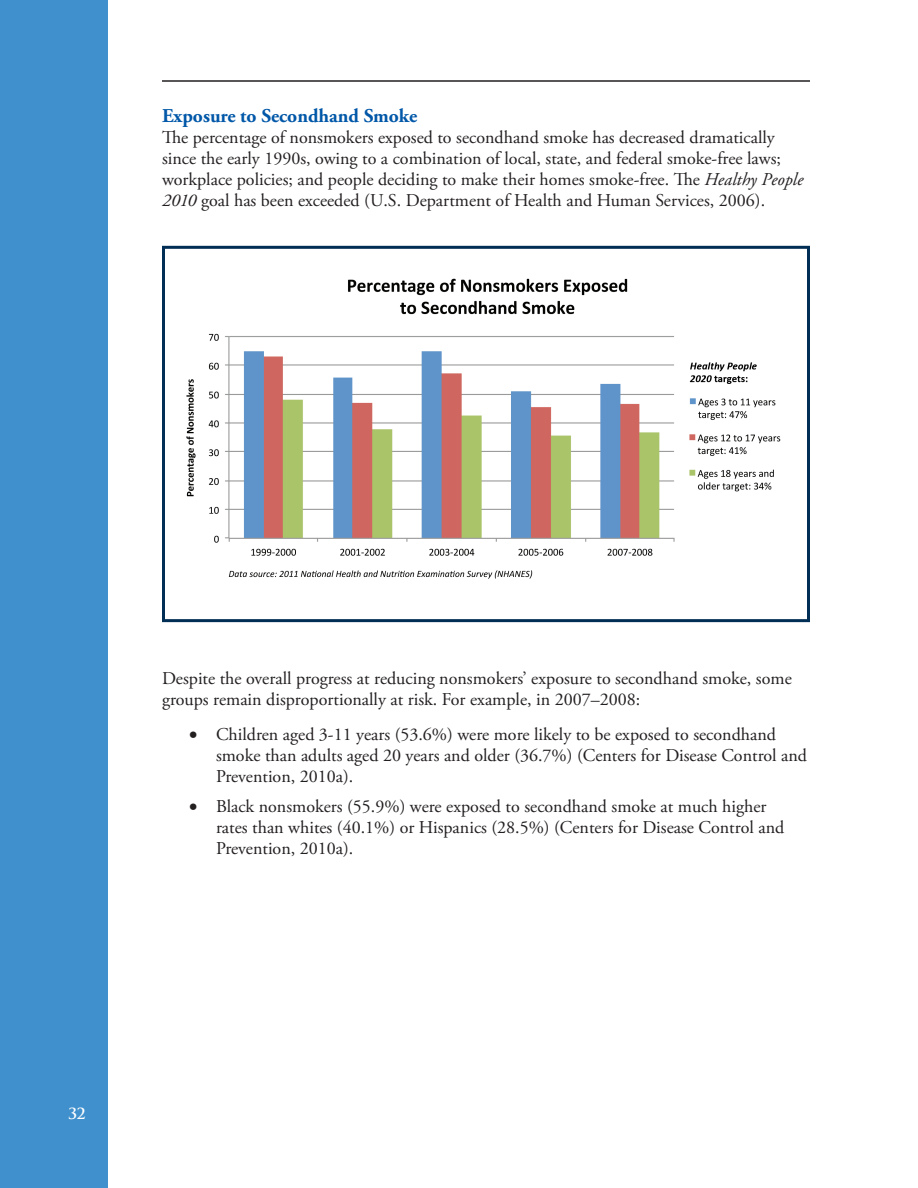
<style>
.page{position:relative;width:918px;height:1188px;background:#fff}
.page>*{position:absolute;margin:0;border:0;box-sizing:border-box;transform-origin:0 0}
.t1{font:700 19.5px "Adobe Garamond Pro";color:#0157a8}
.t2{font:18px/21px "Adobe Garamond Pro";color:#231f20}
.t3{font:700 15px "Trajan";color:#fff}
.s1{font-style:italic}
</style>
<div class="page">
<div style="left:0;top:0;width:108px;height:1188px;background:#3f90cd"></div>
<hr style="left:162px;top:80px;width:648px;height:2px;background:#231f20">
<img style="left:186px;top:278px;width:595px;height:301px">
<div style="left:162px;top:246px;width:648px;height:376px;border:3px solid #002e54"></div>
<p class="t1" style="left:162px;top:105px;width:257px">Exposure to Secondhand Smoke</p>
<p class="t2" style="left:162px;top:128px;width:643px">The percentage of nonsmokers exposed to secondhand smoke has decreased dramatically since the early 1990s, owing to a combination of local, state, and federal smoke-free laws; workplace policies; and people deciding to make their homes smoke-free. The <span class="s1">Healthy People 2010</span> goal has been exceeded (U.S. Department of Health and Human Services, 2006).</p>
<p class="t2" style="left:162px;top:669px;width:631px">Despite the overall progress at reducing nonsmokers’ exposure to secondhand smoke, some groups remain disproportionally at risk. For example, in 2007–2008:</p>
<p class="t2" style="left:216px;top:724px;width:593px;text-indent:-27px">• Children aged 3-11 years (53.6%) were more likely to be exposed to secondhand smoke than adults aged 20 years and older (36.7%) (Centers for Disease Control and<br>Prevention, 2010a).</p>
<p class="t2" style="left:216px;top:796px;width:570px;text-indent:-27px">• Black nonsmokers (55.9%) were exposed to secondhand smoke at much higher rates than whites (40.1%) or Hispanics (28.5%) (Centers for Disease Control and<br>Prevention, 2010a).</p>
<p class="t3" style="left:68px;top:1104px;width:19px">32</p>
</div>
